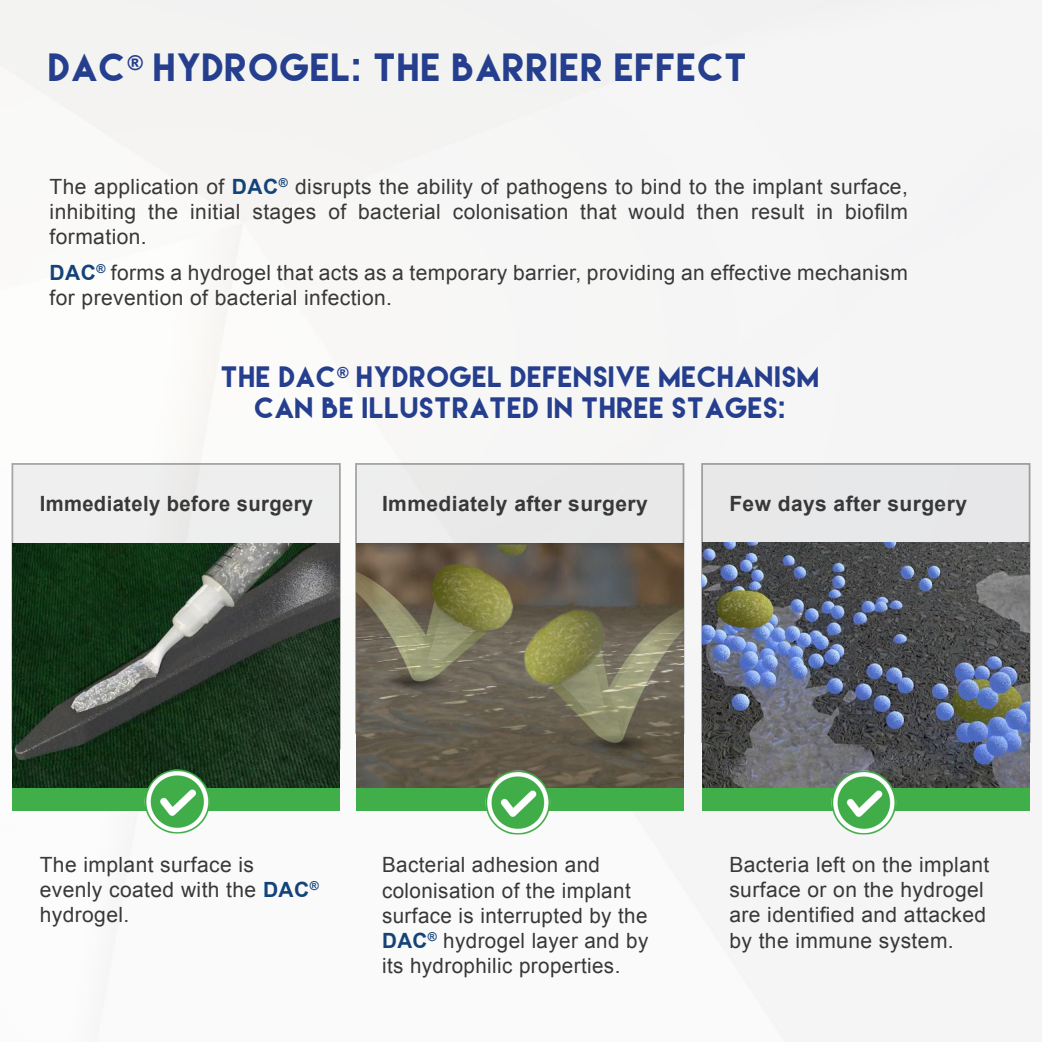
<style>
.page{position:relative;width:1042px;height:1042px;background:#f6f5f6}
.page>*{position:absolute;margin:0;border:0;box-sizing:border-box;transform-origin:0 0}
.t1{font:35px "Lemon Milk";letter-spacing:.05em;color:#253f8e}
.t2{font:26.25px "Lemon Milk";letter-spacing:.04em;color:#253f8e}
.t3{font:21px/25.2px "Arial";letter-spacing:.02em;color:#383839}
.t4{font:700 21px "Arial";letter-spacing:.02em;color:#383839}
.t5{font:700 21px "Arial";letter-spacing:.02em;color:#383839;scale:.96 1}
.s1{font-weight:700;color:#14437a}
</style>
<div class="page">
<img style="left:12px;top:543px;width:328px;height:245px">
<img style="left:356px;top:543px;width:327px;height:245px">
<img style="left:702px;top:542px;width:327px;height:246px">
<div style="left:12px;top:788px;width:328px;height:23px;background:#40ae49"></div>
<div style="left:357px;top:788px;width:326px;height:23px;background:#40ae49"></div>
<div style="left:356px;top:788px;width:306px;height:23px;background:#40ae49"></div>
<div style="left:702px;top:788px;width:327px;height:23px;background:#40ae49"></div>
<img style="left:134px;top:760px;width:91px;height:85px">
<img style="left:474px;top:761px;width:91px;height:85px">
<img style="left:820px;top:761px;width:91px;height:85px">
<p class="t1" style="left:50px;top:50px;width:700px">DAC<sup>®</sup> HYDROGEL: THE BARRIER EFFECT</p>
<p class="t3" style="left:50px;top:174px;width:860px;text-align:justify">The application of <span class="s1">DAC</span><sup>®</sup> disrupts the ability of pathogens to bind to the implant surface, inhibiting the initial stages of bacterial colonisation that would then result in biofilm formation.</p>
<p class="t3" style="left:50px;top:260px;width:860px"><span class="s1">DAC</span><sup>®</sup> forms a hydrogel that acts as a temporary barrier, providing an effective mechanism for prevention of bacterial infection.</p>
<p class="t2" style="left:222px;top:363px;width:599px">THE DAC<sup>®</sup> HYDROGEL DEFENSIVE MECHANISM</p>
<p class="t2" style="left:255px;top:394px;width:533px">CAN BE ILLUSTRATED IN THREE STAGES:</p>
<p class="t5" style="left:40px;top:488px;width:286px">Immediately before surgery</p>
<p class="t4" style="left:382px;top:489px;width:267px">Immediately after surgery</p>
<p class="t4" style="left:729px;top:488px;width:239px">Few days after surgery</p>
<p class="t3" style="left:40px;top:852px;width:281px">The implant surface is evenly coated with the <span class="s1">DAC</span><sup>® </sup>hydrogel.</p>
<p class="t3" style="left:382px;top:852px;width:268px">Bacterial adhesion and colonisation of the implant surface is interrupted by the<br><span class="s1">DAC</span><sup>®</sup> hydrogel layer and by its hydrophilic properties.</p>
<p class="t3" style="left:729px;top:852px;width:261px">Bacteria left on the implant surface or on the hydrogel are identified and attacked by the immune system.</p>
</div>
